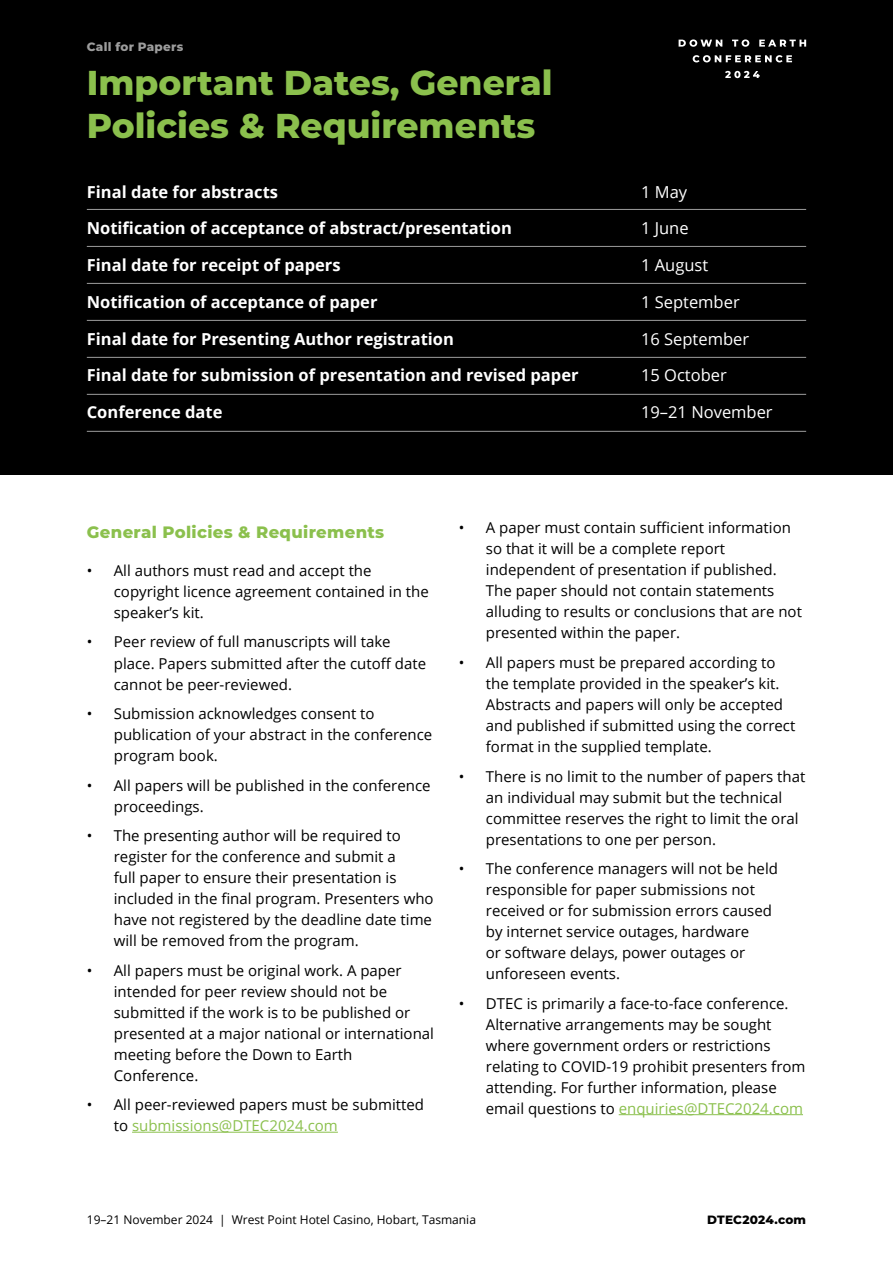
<style>
.page{position:relative;width:893px;height:1263px;background:#fff}
.page>*{position:absolute;margin:0;border:0;box-sizing:border-box;transform-origin:0 0}
.t1{font:800 34.5px/43.5px "Montserrat";color:#8bc04d}
.paragraph_x-small{font:700 16.5px "Open Sans";color:#fff}
.paragraph_x-small-2{font:16.5px "Open Sans";color:#fff}
.t2{font:800 16.5px "Montserrat";letter-spacing:.02em;color:#8bc04d}
.t3{font:15px/21px "Open Sans";color:#000}
.paragraph_xxx-small__5{font:12px "Open Sans";color:#000}
.t4{font:800 12px "Montserrat";letter-spacing:.02em;color:#9d9d9d}
.t5{font:800 12px "Montserrat";letter-spacing:.02em;color:#000}
.s1{color:#8bc04d}
</style>
<div class="page">
<div style="left:0;top:0;width:893px;height:474px;background:#000"></div>
<svg style="left:679px;top:39px;width:43px;height:8px"></svg>
<svg style="left:732px;top:39px;width:17px;height:8px"></svg>
<svg style="left:759px;top:40px;width:47px;height:7px"></svg>
<svg style="left:693px;top:55px;width:99px;height:7px"></svg>
<svg style="left:725px;top:71px;width:35px;height:7px"></svg>
<hr style="left:87px;top:209px;width:719px;height:1px;background:#9d9d9d">
<hr style="left:87px;top:246px;width:719px;height:1px;background:#9d9d9d">
<hr style="left:87px;top:283px;width:719px;height:1px;background:#9d9d9d">
<hr style="left:87px;top:320px;width:719px;height:1px;background:#9d9d9d">
<hr style="left:87px;top:357px;width:719px;height:1px;background:#9d9d9d">
<hr style="left:87px;top:394px;width:719px;height:1px;background:#9d9d9d">
<hr style="left:87px;top:431px;width:719px;height:1px;background:#9d9d9d">
<hr style="left:132px;top:1132px;width:206px;height:1px;background:#8bc04d">
<hr style="left:619px;top:1114px;width:184px;height:1px;background:#8bc04d">
<h6 class="t4" style="left:87px;top:38px;width:98px">Call for Papers</h6>
<h4 class="t1" style="left:87px;top:59px;width:467px">Important Dates, General<br>Policies &amp; Requirements</h4>
<p class="paragraph_x-small" style="left:87px;top:180px;width:193px">Final date for abstracts</p>
<p class="paragraph_x-small" style="left:87px;top:217px;width:427px">Notification of acceptance of abstract/presentation</p>
<p class="paragraph_x-small" style="left:87px;top:253px;width:255px">Final date for receipt of papers</p>
<p class="paragraph_x-small" style="left:87px;top:290px;width:292px">Notification of acceptance of paper</p>
<p class="paragraph_x-small" style="left:87px;top:327px;width:369px">Final date for Presenting Author registration</p>
<p class="paragraph_x-small" style="left:87px;top:364px;width:493px">Final date for submission of presentation and revised paper</p>
<p class="paragraph_x-small" style="left:87px;top:400px;width:137px">Conference date</p>
<p class="paragraph_x-small-2" style="left:641px;top:180px;width:48px">1 May</p>
<p class="paragraph_x-small-2" style="left:641px;top:217px;width:49px">1 June</p>
<p class="paragraph_x-small-2" style="left:641px;top:254px;width:69px">1 August</p>
<p class="paragraph_x-small-2" style="left:641px;top:291px;width:100px">1 September</p>
<p class="paragraph_x-small-2" style="left:641px;top:327px;width:110px">16 September</p>
<p class="paragraph_x-small-2" style="left:641px;top:364px;width:87px">15 October</p>
<p class="paragraph_x-small-2" style="left:641px;top:401px;width:133px">19–21 November</p>
<h6 class="t2" style="left:87px;top:520px;width:299px">General Policies &amp; Requirements</h6>
<p class="t3" style="left:114px;top:560px;width:316px;text-indent:-27px">• All authors must read and accept the copyright licence agreement contained in the speaker’s kit.</p>
<p class="t3" style="left:114px;top:631px;width:314px;text-indent:-27px">• Peer review of full manuscripts will take place. Papers submitted after the cutoff date cannot be peer-reviewed.</p>
<p class="t3" style="left:114px;top:703px;width:320px;text-indent:-27px">• Submission acknowledges consent to publication of your abstract in the conference program book.</p>
<p class="t3" style="left:114px;top:774px;width:318px;text-indent:-27px">• All papers will be published in the conference proceedings.</p>
<p class="t3" style="left:114px;top:825px;width:321px;text-indent:-27px">• The presenting author will be required to register for the conference and submit a<br>full paper to ensure their presentation is included in the final program. Presenters who have not registered by the deadline date time will be removed from the program.</p>
<p class="t3" style="left:114px;top:959px;width:322px;text-indent:-27px">• All papers must be original work. A paper intended for peer review should not be submitted if the work is to be published or presented at a major national or international meeting before the Down to Earth Conference.</p>
<p class="t3" style="left:114px;top:1094px;width:312px;text-indent:-27px">• All peer-reviewed papers must be submitted to <span class="s1">submissions@DTEC2024.com</span></p>
<p class="t3" style="left:486px;top:517px;width:318px;text-indent:-27px">• A paper must contain sufficient information so that it will be a complete report independent of presentation if published.<br>The paper should not contain statements alluding to results or conclusions that are not presented within the paper.</p>
<p class="t3" style="left:486px;top:652px;width:311px;text-indent:-27px">• All papers must be prepared according to the template provided in the speaker’s kit.<br>Abstracts and papers will only be accepted and published if submitted using the correct format in the supplied template.</p>
<p class="t3" style="left:486px;top:765px;width:321px;text-indent:-27px">• There is no limit to the number of papers that an individual may submit but the technical committee reserves the right to limit the oral presentations to one per person.</p>
<p class="t3" style="left:486px;top:858px;width:294px;text-indent:-27px">• The conference managers will not be held responsible for paper submissions not received or for submission errors caused by internet service outages, hardware<br>or software delays, power outages or unforeseen events.</p>
<p class="t3" style="left:486px;top:992px;width:321px;text-indent:-27px">• DTEC is primarily a face-to-face conference.<br>Alternative arrangements may be sought where government orders or restrictions relating to COVID-19 prohibit presenters from attending. For further information, please email questions to <span class="s1">enquiries@DTEC2024.com</span></p>
<p class="paragraph_xxx-small__5" style="left:87px;top:1211px;width:391px">19–21 November 2024 | Wrest Point Hotel Casino, Hobart, Tasmania</p>
<h6 class="t5" style="left:707px;top:1210px;width:101px">DTEC2024.com</h6>
</div>
